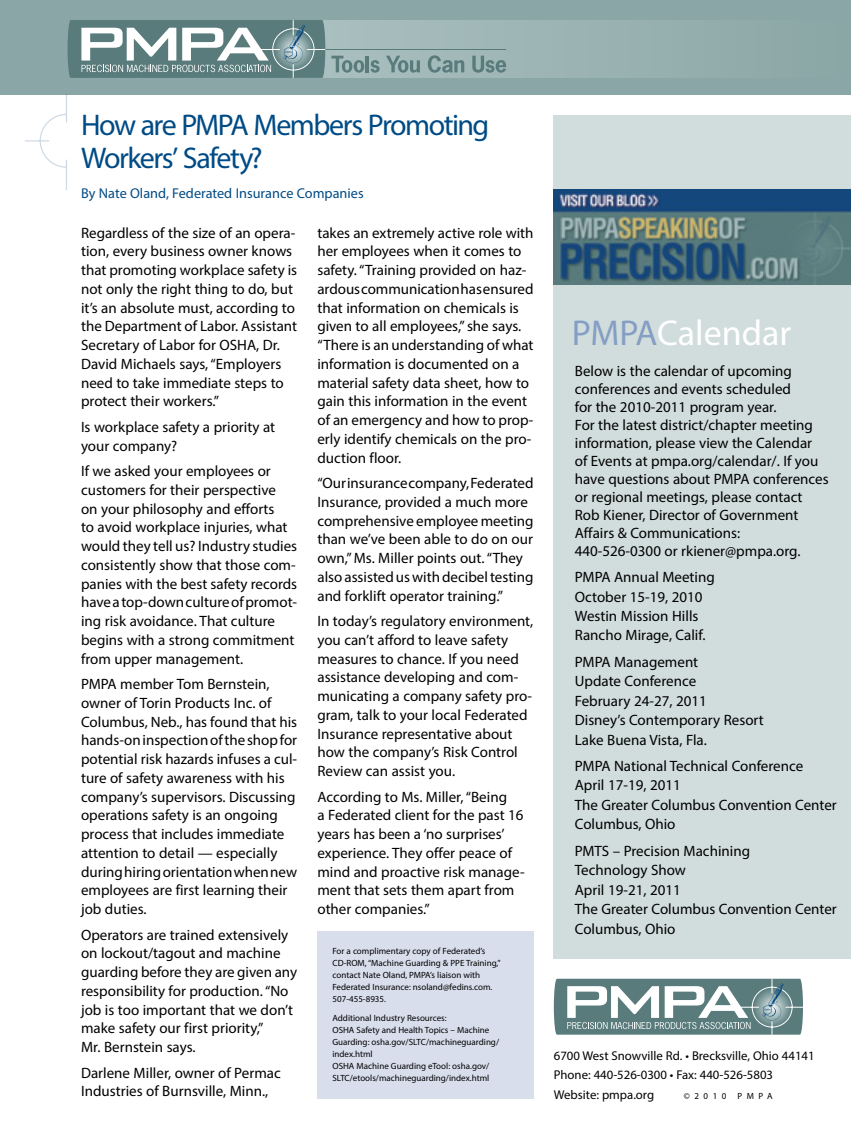
<style>
.page{position:relative;width:851px;height:1134px;background:#fff}
.page>*{position:absolute;margin:0;border:0;box-sizing:border-box;transform-origin:0 0}
.t1{font:36px "Myriad Pro";color:#fff}
.t2{font:30px/33px "Myriad Pro";letter-spacing:-.05em;color:#004b85}
.t3{font:15px/18.8px "Myriad Pro";color:#000}
.t4{font:14.25px "Myriad Pro";color:#004b85}
.t5{font:12.75px/19.5px "Myriad Pro";color:#000}
.t6{font:9px/12px "Myriad Pro";color:#000}
.t7{font:9px "Myriad Pro";letter-spacing:.5em;color:#000}
.s1{color:#859ec4}
</style>
<div class="page">
<div style="left:554px;top:115px;width:296px;height:843px;background:#d1dddc"></div>
<div style="left:0;top:0;width:850px;height:94px;background:#8ba6a6"></div>
<svg style="left:364px;top:20px;width:307px;height:58px;fill:#9db5b5"></svg>
<hr style="left:325px;top:49px;width:181px;height:1px;background:#597b7c">
<svg style="left:68px;top:20px;width:296px;height:58px;background:#86a0a1"></svg>
<hr style="left:366px;top:56px;width:3px;height:16px;background:#597b7c">
<svg style="left:370px;top:60px;width:9px;height:13px"></svg>
<svg style="left:386px;top:56px;width:34px;height:17px"></svg>
<svg style="left:427px;top:55px;width:37px;height:18px"></svg>
<svg style="left:472px;top:56px;width:34px;height:17px"></svg>
<svg style="left:554px;top:979px;width:249px;height:56px"></svg>
<img style="left:554px;top:189px;width:296px;height:96px">
<svg style="left:25px;top:94px;width:42px;height:95px"></svg>
<div style="left:317px;top:931px;width:216px;height:168px;background:#d8deec"></div>
<h2 class="t2" style="left:81px;top:108px;width:410px">How are PMPA Members Promoting<br>Workers’ Safety?</h2>
<p class="t4" style="left:81px;top:184px;width:284px">By Nate Oland, Federated Insurance Companies</p>
<p class="t3" style="left:81px;top:223px;width:218px">Regardless of the size of an opera&shy;tion, every business owner knows that promoting workplace safety is not only the right thing to do, but it’s an absolute must, according to the Department of Labor. Assistant<br>Secretary of Labor for OSHA, Dr.<br>David Michaels says, “Employers need to take immediate steps to protect their workers.”</p>
<p class="t3" style="left:81px;top:417px;width:196px">Is workplace safety a priority at your company?</p>
<p class="t3" style="left:81px;top:462px;width:218px">If we asked your employees or customers for their perspective<br>on your philosophy and efforts<br>to avoid workplace injuries, what would they tell us? Industry studies consistently show that those com&shy;panies with the best safety records have a top-down culture of promot&shy;ing risk avoidance. That culture begins with a strong commitment from upper management.</p>
<p class="t3" style="left:81px;top:675px;width:218px">PMPA member Tom Bernstein, owner of Torin Products Inc. of<br>Columbus, Neb., has found that his hands-on inspection of the shop for potential risk hazards infuses a cul&shy;ture of safety awareness with his company’s supervisors. Discussing operations safety is an ongoing process that includes immediate attention to detail — especially during hiring orientation when new employees are first learning their job duties.</p>
<p class="t3" style="left:81px;top:925px;width:217px">Operators are trained extensively on lockout/tagout and machine guarding before they are given any responsibility for production. “No job is too important that we don’t make safety our first priority,”<br>Mr. Bernstein says.</p>
<p class="t3" style="left:81px;top:1063px;width:201px">Darlene Miller, owner of Permac<br>Industries of Burnsville, Minn.,</p>
<p class="t3" style="left:317px;top:223px;width:218px">takes an extremely active role with her employees when it comes to safety. “Training provided on haz&shy;ardous communication has ensured that information on chemicals is given to all employees,” she says. “There is an understanding of what information is documented on a material safety data sheet, how to gain this information in the event of an emergency and how to prop&shy;erly identify chemicals on the pro&shy;duction floor.</p>
<p class="t3" style="left:317px;top:474px;width:218px">“Our insurance company, Federated Insurance, provided a much more comprehensive employee meeting than we’ve been able to do on our own,” Ms. Miller points out. “They also assisted us with decibel testing and forklift operator training.”</p>
<p class="t3" style="left:317px;top:612px;width:217px">In today’s regulatory environment, you can’t afford to leave safety measures to chance. If you need assistance developing and com&shy;municating a company safety pro&shy;gram, talk to your local Federated<br>Insurance representative about how the company’s Risk Control<br>Review can assist you.</p>
<p class="t3" style="left:317px;top:787px;width:209px">According to Ms. Miller, “Being<br>a Federated client for the past 16 years has been a ‘no surprises’ experience. They offer peace of mind and proactive risk manage&shy;ment that sets them apart from other companies.”</p>
<p class="t6" style="left:332px;top:945px;width:170px">For a complimentary copy of Federated’s CD-ROM, “Machine Guarding &amp; PPE Training,” contact Nate Oland, PMPA’s liaison with Federated Insurance: nsoland@fedins.com.<br>507-455-8935.</p>
<p class="t6" style="left:332px;top:1011px;width:168px">Additional Industry Resources:<br>OSHA Safety and Health Topics – Machine Guarding: osha.gov/SLTC/machineguarding/ index.html<br>OSHA Machine Guarding eTool: osha.gov/ SLTC/etools/machineguarding/index.html</p>
<h1 class="t1" style="left:572px;top:310px;width:221px"><span class="s1">PMPA</span>Calendar</h1>
<p class="t3" style="left:574px;top:361px;width:255px;line-height:18px">Below is the calendar of upcoming conferences and events scheduled<br>for the 2010-2011 program year.<br>For the latest district/chapter meeting information, please view the Calendar<br>of Events at pmpa.org/calendar/. If you have questions about PMPA conferences or regional meetings, please contact Rob Kiener, Director of Government Affairs &amp; Communications:<br>440-526-0300 or rkiener@pmpa.org.</p>
<p class="t3" style="left:574px;top:567px;width:141px;line-height:19.5px">PMPA Annual Meeting<br>October 15-19, 2010<br>Westin Mission Hills<br>Rancho Mirage, Calif.</p>
<p class="t3" style="left:574px;top:652px;width:190px;line-height:19.5px">PMPA Management<br>Update Conference<br>February 24-27, 2011<br>Disney’s Contemporary Resort<br>Lake Buena Vista, Fla.</p>
<p class="t3" style="left:574px;top:756px;width:263px;line-height:19.5px">PMPA National Technical Conference<br>April 17-19, 2011<br>The Greater Columbus Convention Center<br>Columbus, Ohio</p>
<p class="t3" style="left:574px;top:841px;width:263px;line-height:19.5px">PMTS – Precision Machining<br>Technology Show<br>April 19-21, 2011<br>The Greater Columbus Convention Center<br>Columbus, Ohio</p>
<p class="t5" style="left:554px;top:1045px;width:262px">6700 West Snowville Rd. • Brecksville, Ohio 44141<br>Phone: 440-526-0300 • Fax: 440-526-5803<br>Website: pmpa.org</p>
<p class="t7" style="left:684px;top:1090px;width:90px">©2010 PMPA</p>
</div>
